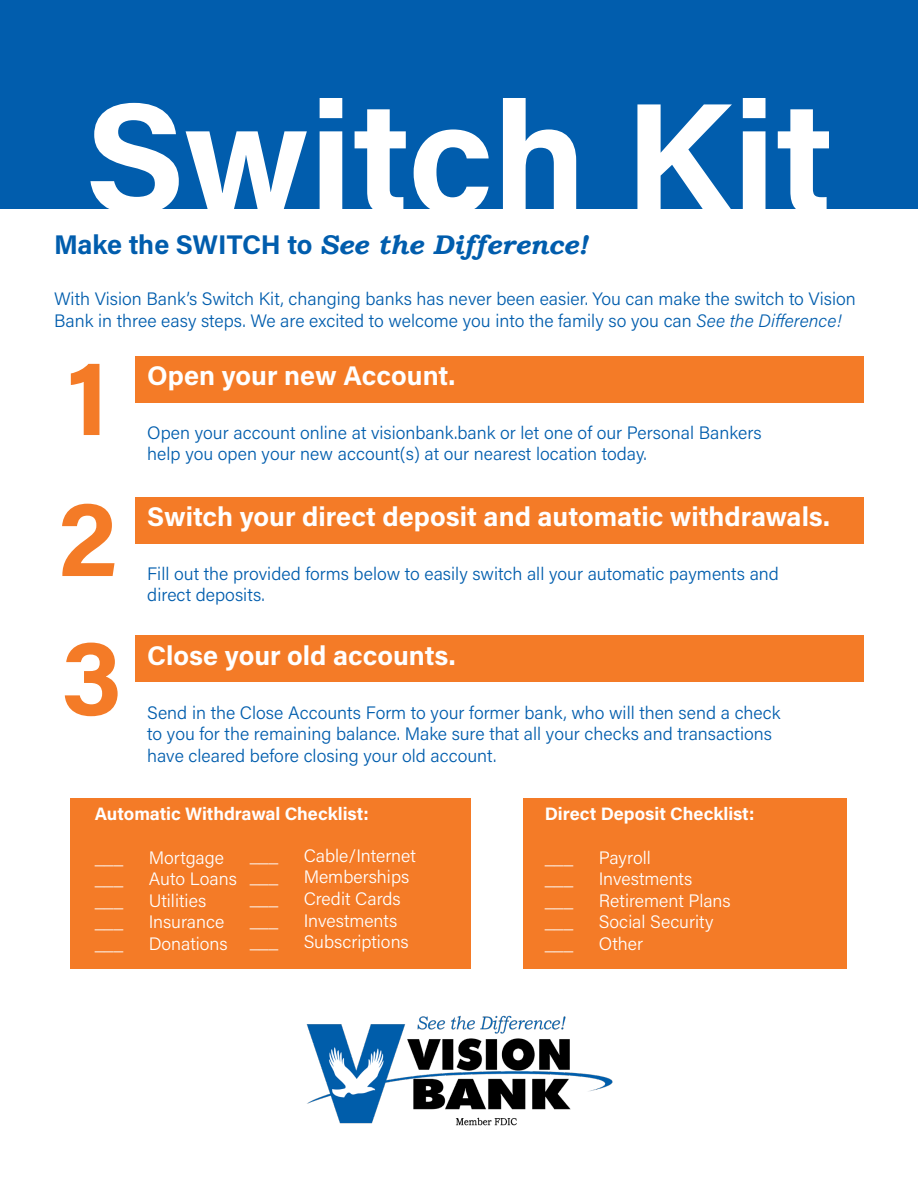
<style>
.page{position:relative;width:918px;height:1188px;background:#fff}
.page>*{position:absolute;margin:0;border:0;box-sizing:border-box;transform-origin:0 0}
.t1{font:700 157.5px "Acumin Pro";color:#fff}
.t2{font:700 108px "Acumin Pro";color:#f47b27}
.t3{font:700 27px "Acumin Pro";color:#fff}
.t4{font:italic 700 27px "Bookman Old Style";color:#015dad}
.t5{font:300 18px/21.6px "Acumin Pro";color:#015dad}
.t6{font:300 18px "Acumin Pro";color:#fff}
.t7{font:700 18px "Acumin Pro";color:#fff}
.s1{font-family:"Acumin Pro";font-style:normal}
.s2{font-style:italic}
</style>
<div class="page">
<div style="left:0;top:0;width:918px;height:209px;background:#015dad"></div>
<div style="left:523px;top:798px;width:324px;height:171px;background:#f47b27"></div>
<img style="left:306px;top:1015px;width:307px;height:111px">
<div style="left:135px;top:356px;width:729px;height:46px;background:#f47b27"></div>
<div style="left:135px;top:497px;width:729px;height:46px;background:#f47b27"></div>
<div style="left:135px;top:636px;width:729px;height:46px;background:#f47b27"></div>
<div style="left:71px;top:798px;width:400px;height:171px;background:#f47b27"></div>
<p class="t1" style="left:85px;top:47px;width:749px">Switch Kit</p>
<p class="t4" style="left:54px;top:228px;width:535px"><span class="s1">Make the SWITCH to</span> See the Difference!</p>
<p class="t5" style="left:54px;top:287px;width:803px">With Vision Bank’s Switch Kit, changing banks has never been easier. You can make the switch to Vision<br>Bank in three easy steps. We are excited to welcome you into the family so you can <span class="s2">See the Difference!</span></p>
<p class="t3" style="left:147px;top:357px;width:309px">Open your new Account.</p>
<p class="t2" style="left:66px;top:321px;width:45px">1</p>
<p class="t5" style="left:147px;top:421px;width:616px">Open your account online at visionbank.bank or let one of our Personal Bankers help you open your new account(s) at our nearest location today.</p>
<p class="t2" style="left:58px;top:462px;width:61px">2</p>
<p class="t2" style="left:62px;top:601px;width:62px">3</p>
<p class="t3" style="left:147px;top:498px;width:684px">Switch your direct deposit and automatic withdrawals.</p>
<p class="t5" style="left:147px;top:562px;width:633px">Fill out the provided forms below to easily switch all your automatic payments and direct deposits.</p>
<p class="t3" style="left:147px;top:637px;width:310px">Close your old accounts.</p>
<p class="t5" style="left:147px;top:701px;width:635px">Send in the Close Accounts Form to your former bank, who will then send a check to you for the remaining balance. Make sure that all your checks and transactions have cleared before closing your old account.</p>
<p class="t7" style="left:95px;top:801px;width:276px">Automatic Withdrawal Checklist:</p>
<p class="t7" style="left:545px;top:801px;width:211px">Direct Deposit Checklist:</p>
<p class="t7" style="left:95px;top:845px;width:30px">___</p>
<p class="t6" style="left:149px;top:845px;width:77px">Mortgage</p>
<p class="t7" style="left:250px;top:843px;width:30px">___</p>
<p class="t6" style="left:304px;top:843px;width:114px">Cable/Internet</p>
<p class="t7" style="left:545px;top:845px;width:30px">___</p>
<p class="t6" style="left:599px;top:845px;width:54px">Payroll</p>
<p class="t6" style="left:95px;top:866px;width:30px">___</p>
<p class="t6" style="left:149px;top:866px;width:90px">Auto Loans</p>
<p class="t6" style="left:250px;top:865px;width:30px">___</p>
<p class="t6" style="left:304px;top:865px;width:107px">Memberships</p>
<p class="t6" style="left:545px;top:866px;width:30px">___</p>
<p class="t6" style="left:599px;top:866px;width:95px">Investments</p>
<p class="t6" style="left:95px;top:888px;width:30px">___</p>
<p class="t6" style="left:149px;top:888px;width:59px">Utilities</p>
<p class="t6" style="left:250px;top:886px;width:30px">___</p>
<p class="t6" style="left:304px;top:886px;width:99px">Credit Cards</p>
<p class="t6" style="left:545px;top:888px;width:30px">___</p>
<p class="t6" style="left:599px;top:888px;width:134px">Retirement Plans</p>
<p class="t6" style="left:95px;top:910px;width:30px">___</p>
<p class="t6" style="left:149px;top:910px;width:77px">Insurance</p>
<p class="t6" style="left:250px;top:908px;width:30px">___</p>
<p class="t6" style="left:304px;top:908px;width:95px">Investments</p>
<p class="t6" style="left:545px;top:910px;width:30px">___</p>
<p class="t6" style="left:599px;top:910px;width:116px">Social Security</p>
<p class="t6" style="left:95px;top:931px;width:30px">___</p>
<p class="t6" style="left:149px;top:931px;width:80px">Donations</p>
<p class="t6" style="left:250px;top:929px;width:30px">___</p>
<p class="t6" style="left:304px;top:929px;width:107px">Subscriptions</p>
<p class="t6" style="left:545px;top:931px;width:30px">___</p>
<p class="t6" style="left:599px;top:931px;width:46px">Other</p>
</div>
